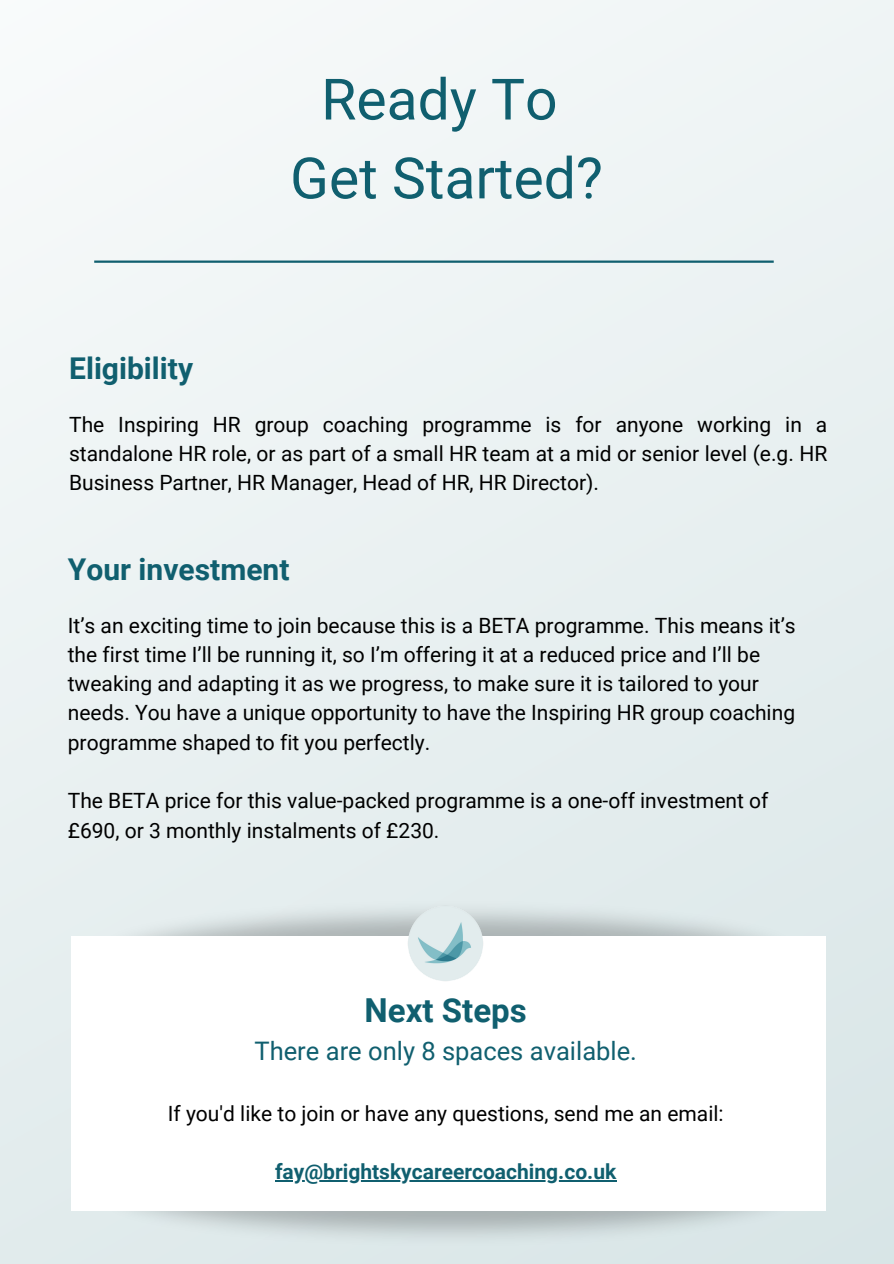
<style>
.page{position:relative;width:894px;height:1264px;background:#fff}
.page>*{position:absolute;margin:0;border:0;box-sizing:border-box;transform-origin:0 0}
.t1{font:57px "Roboto";color:#105f6f}
.t2{font:700 33px "Roboto";color:#105f6f}
.t3{font:700 30px "Roboto";color:#105f6f}
.t4{font:25.5px "Roboto";color:#105f6f}
.t5{font:21px/29.2px "Roboto";color:#000}
.t6{font:700 21px "Roboto";color:#105f6f}
</style>
<div class="page">
<div style="left:0;top:0;width:893px;height:1263px;background:#ebf2f3"></div>
<img style="left:55px;top:1139px;width:786px;height:124px">
<img style="left:129px;top:864px;width:712px;height:143px">
<div style="left:71px;top:936px;width:754px;height:274px;background:#fff"></div>
<hr style="left:275px;top:1180px;width:341px;height:1px;background:#105f6f">
<hr style="left:94px;top:260px;width:679px;height:3px;background:#105f6f">
<img style="left:408px;top:905px;width:75px;height:76px">
<p class="t1" style="left:321px;top:67px;width:238px">Ready To</p>
<p class="t1" style="left:290px;top:145px;width:314px">Get Started?</p>
<p class="t3" style="left:69px;top:351px;width:125px">Eligibility</p>
<p class="t5" style="left:69px;top:410px;width:759px;text-align:justify">The Inspiring HR group coaching programme is for anyone working in a standalone HR role, or as part of a small HR team at a mid or senior level (e.g. HR Business Partner, HR Manager, Head of HR, HR Director).</p>
<p class="t3" style="left:68px;top:552px;width:223px">Your investment</p>
<p class="t5" style="left:68px;top:611px;width:729px">It’s an exciting time to join because this is a BETA programme. This means it’s the first time I’ll be running it, so I’m offering it at a reduced price and I’ll be tweaking and adapting it as we progress, to make sure it is tailored to your needs. You have a unique opportunity to have the Inspiring HR group coaching programme shaped to fit you perfectly.</p>
<p class="t5" style="left:68px;top:786px;width:702px">The BETA price for this value-packed programme is a one-off investment of £690, or 3 monthly instalments of £230.</p>
<p class="t2" style="left:364px;top:990px;width:164px">Next Steps</p>
<p class="t4" style="left:254px;top:1036px;width:384px">There are only 8 spaces available.</p>
<p class="t5" style="left:168px;top:1098px;width:557px">If you'd like to join or have any questions, send me an email:</p>
<p class="t6" style="left:275px;top:1159px;width:342px">fay@brightskycareercoaching.co.uk</p>
</div>
